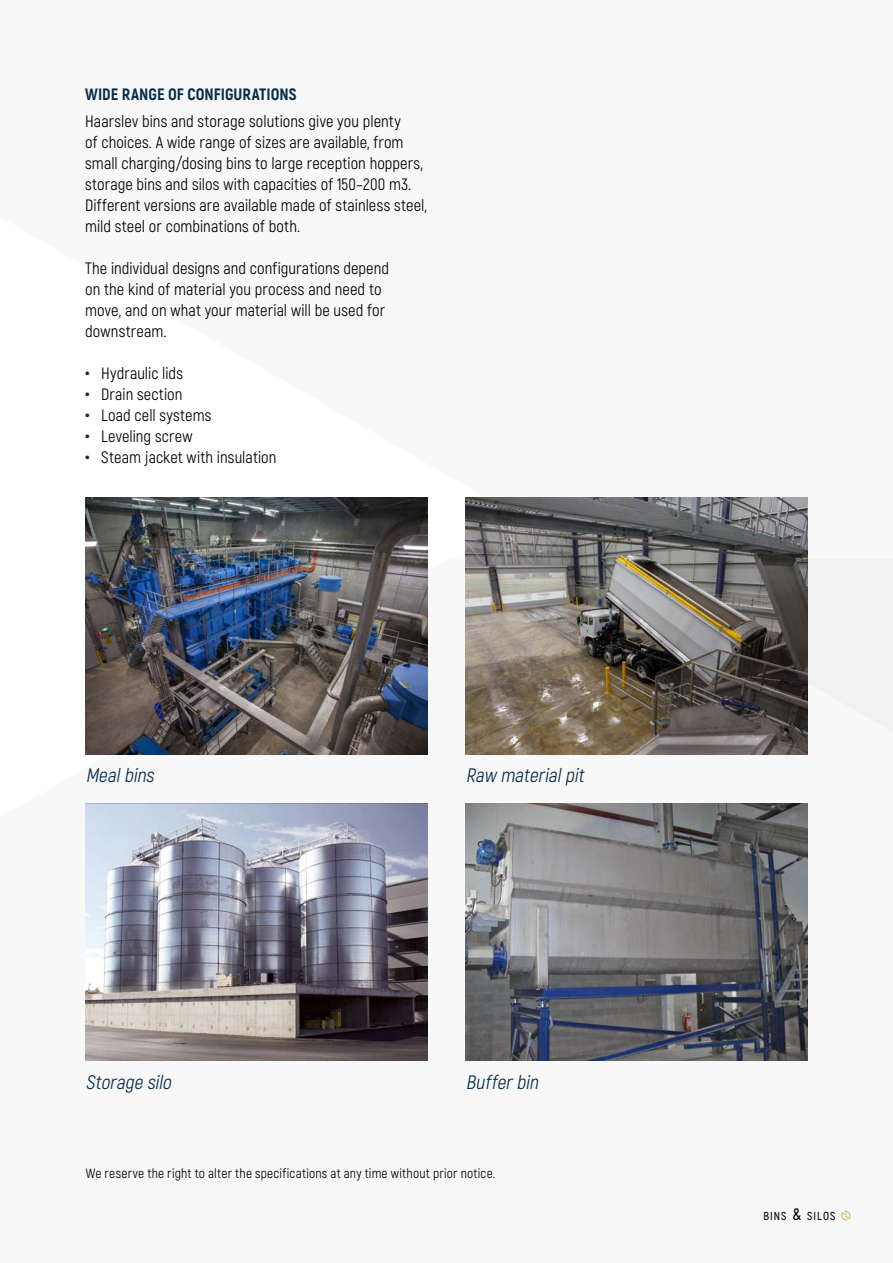
<style>
.page{position:relative;width:893px;height:1263px;background:#fff}
.page>*{position:absolute;margin:0;border:0;box-sizing:border-box;transform-origin:0 0}
.t1{font:italic 19.5px "Akrobat";color:#082d4a}
.t2{font:16.5px/21px "Akrobat";letter-spacing:.005em;color:#000}
.t3{font:800 16.5px "Akrobat";color:#082d4a}
.t4{font:13.5px "Akrobat";letter-spacing:.015em;color:#000}
.t5{font:600 11.55px "Akrobat";letter-spacing:.09em;color:#000}
.s1{font-weight:700;font-size:22.5px;color:#082d4a}
.s2{font-size:16.5px}
</style>
<div class="page">
<svg style="left:85px;top:559px;width:808px;height:662px"></svg>
<img style="left:466px;top:498px;width:342px;height:256px">
<img style="left:85px;top:497px;width:342px;height:257px">
<img style="left:466px;top:804px;width:342px;height:256px">
<img style="left:85px;top:803px;width:342px;height:257px">
<p class="t3" style="left:85px;top:84px;width:213px">WIDE RANGE OF CONFIGURATIONS</p>
<p class="t2" style="left:85px;top:111px;width:343px">Haarslev bins and storage solutions give you plenty<br>of choices. A wide range of sizes are available, from small charging/dosing bins to large reception hoppers, storage bins and silos with capacities of 150–200 m3.<br>Different versions are available made of stainless steel, mild steel or combinations of both.</p>
<p class="t2" style="left:85px;top:258px;width:305px">The individual designs and configurations depend on the kind of material you process and need to move, and on what your material will be used for downstream.</p>
<p class="t2" style="left:85px;top:363px;width:99px"><span class="s1">•</span> Hydraulic lids</p>
<p class="t2" style="left:85px;top:384px;width:99px"><span class="s1">•</span> Drain section</p>
<p class="t2" style="left:85px;top:405px;width:128px"><span class="s1">•</span> Load cell systems</p>
<p class="t2" style="left:85px;top:426px;width:109px"><span class="s1">•</span> Leveling screw</p>
<p class="t2" style="left:85px;top:447px;width:193px"><span class="s1">•</span> Steam jacket with insulation</p>
<p class="t1" style="left:86px;top:763px;width:74px">Mealbins</p>
<p class="t1" style="left:466px;top:763px;width:123px">Raw materialpit</p>
<p class="t1" style="left:86px;top:1071px;width:91px">Storage silo</p>
<p class="t1" style="left:466px;top:1071px;width:78px">Bufferbin</p>
<p class="t4" style="left:86px;top:1165px;width:411px">We reserve the right to alter the specifications at any time without prior notice.</p>
<p class="t5" style="left:763px;top:1209px;width:74px">BINS <span class="s2">&amp;</span> SILOS</p>
</div>
